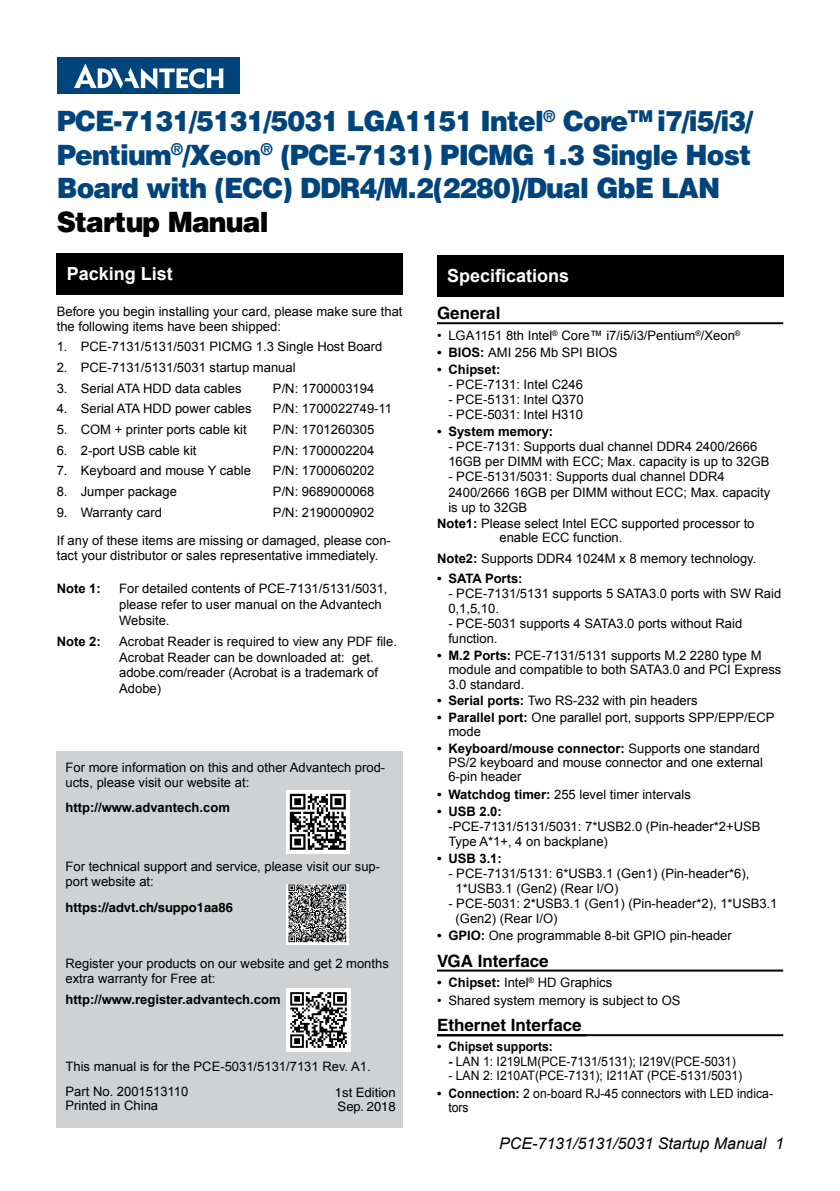
<style>
.page{position:relative;width:840px;height:1191px;background:#fff}
.page>*{position:absolute;margin:0;border:0;box-sizing:border-box;transform-origin:0 0}
.t1{font:900 28px/33.6px "Helvetica";letter-spacing:-.03em;color:#00447c;text-align:justify;scale:.95 1}
.t2{font:900 28px "Helvetica";letter-spacing:-.03em;color:#000;scale:.95 1}
.t3{font:700 18px "Arial";color:#fff}
.t4{font:700 17px "Helvetica";color:#000}
.t5{font:italic 16px "Arial";color:#000}
.t6{font:13px/15px "Arial";color:#000}
.t7{font:13px/14.4px "Arial";color:#000;scale:.94 1}
.t8{font:700 13px "Arial";color:#000}
.t9{font:700 13px "Helvetica";color:#000}
.t10{font:13px/14px "Helvetica";color:#000}
.t11{font:700 13px "Arial";color:#000;scale:.94 1}
.s1{font-weight:700}
</style>
<div class="page">
<div style="left:57px;top:751px;width:346px;height:376px;background:#cfd1d2"></div>
<div style="left:57px;top:57px;width:182px;height:37px;background:#00447c"></div>
<svg style="left:74px;top:64px;width:149px;height:25px"></svg>
<hr style="left:437px;top:322px;width:345px;height:2px;background:#000">
<hr style="left:437px;top:969px;width:345px;height:2px;background:#000">
<hr style="left:437px;top:1034px;width:345px;height:2px;background:#000">
<div style="left:437px;top:255px;width:345px;height:42px;background:#000"></div>
<div style="left:57px;top:253px;width:346px;height:42px;background:#000"></div>
<img style="left:287px;top:790px;width:62px;height:63px">
<img style="left:286px;top:884px;width:62px;height:61px">
<img style="left:287px;top:988px;width:63px;height:64px">
<h1 class="t1" style="left:57px;top:103px;width:734px">PCE-7131/5131/5031 LGA1151 Intel<sup>®</sup> Core<sup>TM</sup> i7/i5/i3/ Pentium<sup>®</sup>/Xeon<sup>®</sup> (PCE-7131) PICMG 1.3 Single Host Board with (ECC) DDR4/M.2(2280)/Dual GbE LAN</h1>
<h1 class="t2" style="left:57px;top:203px;width:224px">Startup Manual</h1>
<h2 class="t3" style="left:67px;top:261px;width:108px">Packing List</h2>
<h2 class="t3" style="left:447px;top:263px;width:124px">Specifications</h2>
<p class="t6" style="left:57px;top:304px;width:347px">Before you begin installing your card, please make sure that the following items have been shipped:</p>
<p class="t6" style="left:57px;top:339px;width:327px">1. PCE-7131/5131/5031 PICMG 1.3 Single Host Board</p>
<p class="t6" style="left:57px;top:360px;width:240px">2. PCE-7131/5131/5031 startup manual</p>
<p class="t6" style="left:57px;top:381px;width:186px">3. Serial ATA HDD data cables</p>
<p class="t6" style="left:273px;top:381px;width:103px">P/N: 1700003194</p>
<p class="t6" style="left:57px;top:401px;width:196px">4. Serial ATA HDD power cables</p>
<p class="t6" style="left:273px;top:401px;width:121px">P/N: 1700022749-11</p>
<p class="t6" style="left:57px;top:422px;width:191px">5. COM + printer ports cable kit</p>
<p class="t6" style="left:273px;top:422px;width:103px">P/N: 1701260305</p>
<p class="t6" style="left:57px;top:443px;width:141px">6. 2-port USB cable kit</p>
<p class="t6" style="left:273px;top:443px;width:103px">P/N: 1700002204</p>
<p class="t6" style="left:57px;top:463px;width:196px">7. Keyboard and mouse Y cable</p>
<p class="t6" style="left:273px;top:463px;width:103px">P/N: 1700060202</p>
<p class="t6" style="left:57px;top:484px;width:122px">8. Jumper package</p>
<p class="t6" style="left:273px;top:484px;width:103px">P/N: 9689000068</p>
<p class="t6" style="left:57px;top:505px;width:107px">9. Warranty card</p>
<p class="t6" style="left:57px;top:498px;width:335px;line-height:27.6px;text-indent:216px">P/N: 2190000902<br>If any of these items are missing or damaged, please con-</p>
<p class="t6" style="left:57px;top:547px;width:323px">tact your distributor or sales representative immediately.</p>
<p class="t8" style="left:57px;top:580px;width:46px">Note 1:</p>
<p class="t6" style="left:119px;top:581px;width:270px;line-height:15.6px">For detailed contents of PCE-7131/5131/5031, please refer to user manual on the Advantech<br>Website.</p>
<p class="t8" style="left:57px;top:632px;width:46px">Note 2:</p>
<p class="t6" style="left:119px;top:633px;width:279px;line-height:15.6px">Acrobat Reader is required to view any PDF file.<br>Acrobat Reader can be downloaded at: get. adobe.com/reader (Acrobat is a trademark of Adobe)</p>
<p class="t6" style="left:65px;top:760px;width:321px">For more information on this and other Advantech prod&shy;ucts, please visit our website at:</p>
<p class="t8" style="left:65px;top:799px;width:166px">http://www.advantech.com</p>
<p class="t6" style="left:65px;top:859px;width:316px">For technical support and service, please visit our sup&shy;port website at:</p>
<p class="t9" style="left:65px;top:899px;width:169px">https://advt.ch/suppo1aa86</p>
<p class="t6" style="left:65px;top:956px;width:324px">Register your products on our website and get 2 months extra warranty for Free at:</p>
<p class="t8" style="left:65px;top:990px;width:216px">http://www.register.advantech.com</p>
<p class="t6" style="left:65px;top:1053px;width:306px;line-height:25.4px">This manual is for the PCE-5031/5131/7131 Rev. A1.<br>Part No. 2001513110</p>
<p class="t6" style="left:65px;top:1098px;width:94px">Printed in China</p>
<p class="t10" style="left:335px;top:1085px;width:62px">1st Edition<br>Sep. 2018</p>
<h3 class="t4" style="left:437px;top:303px;width:65px">General</h3>
<p class="t6" style="left:437px;top:328px;width:305px">• LGA1151 8th Intel<sup>®</sup> Core™ i7/i5/i3/Pentium<sup>®</sup>/Xeon<sup>®</sup></p>
<p class="t6" style="left:437px;top:345px;width:182px"><span class="s1">• BIOS:</span> AMI 256 Mb SPI BIOS</p>
<p class="t8" style="left:437px;top:361px;width:65px">• Chipset:</p>
<p class="t6" style="left:448px;top:377px;width:136px">- PCE-7131: Intel C246</p>
<p class="t6" style="left:448px;top:392px;width:137px">- PCE-5131: Intel Q370</p>
<p class="t6" style="left:448px;top:407px;width:136px">- PCE-5031: Intel H310</p>
<p class="t8" style="left:437px;top:423px;width:118px">• System memory:</p>
<p class="t6" style="left:448px;top:439px;width:322px">- PCE-7131: Supports dual channel DDR4 2400/2666<br>16GB per DIMM with ECC; Max. capacity is up to 32GB</p>
<p class="t6" style="left:448px;top:469px;width:323px">- PCE-5131/5031: Supports dual channel DDR4<br>2400/2666 16GB per DIMM without ECC; Max. capacity is up to 32GB</p>
<p class="t6" style="left:499px;top:516px;width:256px;line-height:14.4px;text-indent:-62px"><span class="s1">Note1:</span> Please select Intel ECC supported processor to enable ECC function.</p>
<p class="t6" style="left:437px;top:550px;width:321px"><span class="s1">Note2:</span> Supports DDR4 1024M x 8 memory technology.</p>
<p class="t8" style="left:437px;top:570px;width:87px">• SATA Ports:</p>
<p class="t6" style="left:448px;top:586px;width:334px">- PCE-7131/5131 supports 5 SATA3.0 ports with SW Raid<br>0,1,5,10.</p>
<p class="t6" style="left:448px;top:616px;width:295px">- PCE-5031 supports 4 SATA3.0 ports without Raid function.</p>
<p class="t6" style="left:448px;top:648px;width:334px;line-height:14.4px;text-indent:-11px"><span class="s1">• M.2 Ports:</span> PCE-7131/5131 supports M.2 2280 type M module and compatible to both SATA3.0 and PCI Express<br>3.0 standard.</p>
<p class="t6" style="left:437px;top:693px;width:262px"><span class="s1">• Serial ports:</span> Two RS-232 with pin headers</p>
<p class="t6" style="left:448px;top:710px;width:327px;line-height:14.4px;text-indent:-11px"><span class="s1">• Parallel port:</span> One parallel port, supports SPP/EPP/ECP mode</p>
<p class="t6" style="left:448px;top:741px;width:316px;line-height:14.4px;text-indent:-11px"><span class="s1">• Keyboard/mouse connector:</span> Supports one standard<br>PS/2 keyboard and mouse connector and one external<br>6-pin header</p>
<p class="t6" style="left:437px;top:786px;width:255px"><span class="s1">• Watchdog timer:</span> 255 level timer intervals</p>
<p class="t8" style="left:437px;top:802px;width:66px">• USB 2.0:</p>
<p class="t6" style="left:448px;top:818px;width:313px">-PCE-7131/5131/5031: 7*USB2.0 (Pin-header*2+USB<br>Type A*1+, 4 on backplane)</p>
<p class="t8" style="left:437px;top:849px;width:66px">• USB 3.1:</p>
<p class="t6" style="left:455px;top:866px;width:295px;text-indent:-7px">- PCE-7131/5131: 6*USB3.1 (Gen1) (Pin-header*6),<br>1*USB3.1 (Gen2) (Rear I/O)</p>
<p class="t6" style="left:455px;top:896px;width:323px;text-indent:-7px">- PCE-5031: 2*USB3.1 (Gen1) (Pin-header*2), 1*USB3.1 (Gen2) (Rear I/O)</p>
<p class="t6" style="left:437px;top:928px;width:296px"><span class="s1">• GPIO:</span> One programmable 8-bit GPIO pin-header</p>
<h3 class="t4" style="left:437px;top:950px;width:113px">VGA Interface</h3>
<p class="t6" style="left:437px;top:975px;width:177px"><span class="s1">• Chipset:</span> Intel<sup>®</sup> HD Graphics</p>
<p class="t6" style="left:437px;top:992px;width:245px">• Shared system memory is subject to OS</p>
<h3 class="t4" style="left:437px;top:1015px;width:146px">Ethernet Interface</h3>
<p class="t11" style="left:437px;top:1038px;width:125px">• Chipset supports:</p>
<p class="t7" style="left:448px;top:1054px;width:307px"><span class="s1">-</span> LAN 1: I219LM(PCE-7131/5131); I219V(PCE-5031)</p>
<p class="t7" style="left:448px;top:1068px;width:314px">- LAN 2: I210AT(PCE-7131); I211AT (PCE-5131/5031)</p>
<p class="t7" style="left:448px;top:1086px;width:347px;text-indent:-11px"><span class="s1">• Connection:</span> 2 on-board RJ-45 connectors with LED indica&shy;tors</p>
<p class="t5" style="left:499px;top:1132px;width:286px">PCE-7131/5131/5031 Startup Manual 1</p>
</div>
